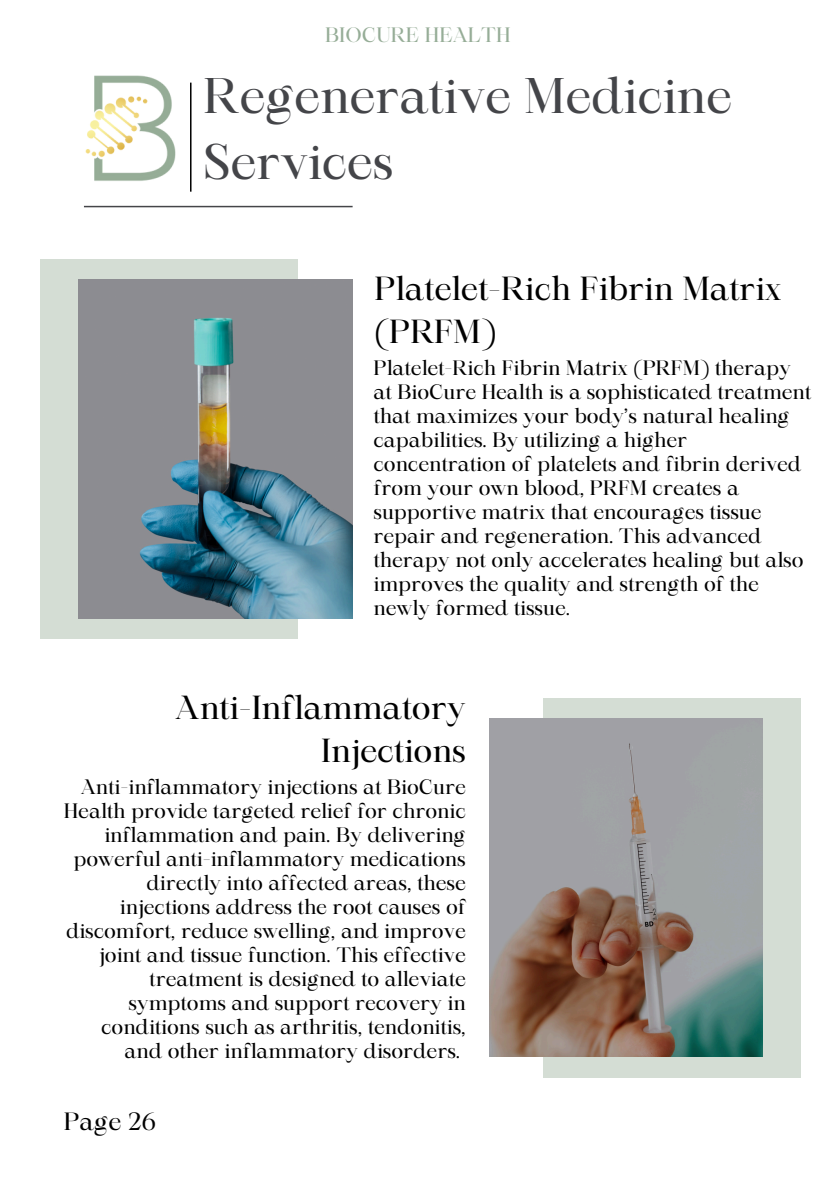
<style>
.page{position:relative;width:839px;height:1191px;background:#fff}
.page>*{position:absolute;margin:0;border:0;box-sizing:border-box;transform-origin:0 0}
.t1{font:48px/66px "Maharlika";color:#444549}
.t2{font:32px/43.6px "Maharlika";color:#000}
.t3{font:24px "Maharlika";color:#000}
.t4{font:20px/24px "Maharlika";color:#000}
.t5{font:20px "Maharlika";color:#96ad97}
</style>
<div class="page">
<hr style="left:190px;top:83px;width:1px;height:109px;background:#000">
<hr style="left:84px;top:206px;width:268px;height:1px;background:#444549">
<img style="left:85px;top:75px;width:91px;height:106px">
<div style="left:41px;top:260px;width:257px;height:379px;background:#d4ddd4"></div>
<img style="left:78px;top:280px;width:274px;height:338px">
<div style="left:543px;top:698px;width:257px;height:379px;background:#d4ddd4"></div>
<img style="left:489px;top:718px;width:273px;height:339px">
<h2 class="t5" style="left:325px;top:27px;width:187px">BIOCURE HEALTH</h2>
<p class="t1" style="left:203px;top:67px;width:529px">Regenerative Medicine<br>Services</p>
<h1 class="t2" style="left:374px;top:270px;width:408px">Platelet-Rich Fibrin Matrix (PRFM)</h1>
<p class="t4" style="left:373px;top:357px;width:439px">Platelet-Rich Fibrin Matrix (PRFM) therapy at BioCure Health is a sophisticated treatment that maximizes your body’s natural healing capabilities. By utilizing a higher concentration of platelets and fibrin derived from your own blood, PRFM creates a supportive matrix that encourages tissue repair and regeneration. This advanced therapy not only accelerates healing but also improves the quality and strength of the newly formed tissue.</p>
<p class="t2" style="left:175px;top:688px;width:292px;text-align:right">Anti-Inflammatory<br>Injections</p>
<h2 class="t4" style="left:64px;top:777px;width:403px;text-align:right">Anti-inflammatory injections at BioCure Health provide targeted relief for chronic inflammation and pain. By delivering powerful anti-inflammatory medications directly into affected areas, these injections address the root causes of discomfort, reduce swelling, and improve joint and tissue function. This effective treatment is designed to alleviate symptoms and support recovery in conditions such as arthritis, tendonitis, and other inflammatory disorders.</h2>
<p class="t3" style="left:64px;top:1112px;width:93px">Page 26</p>
</div>
